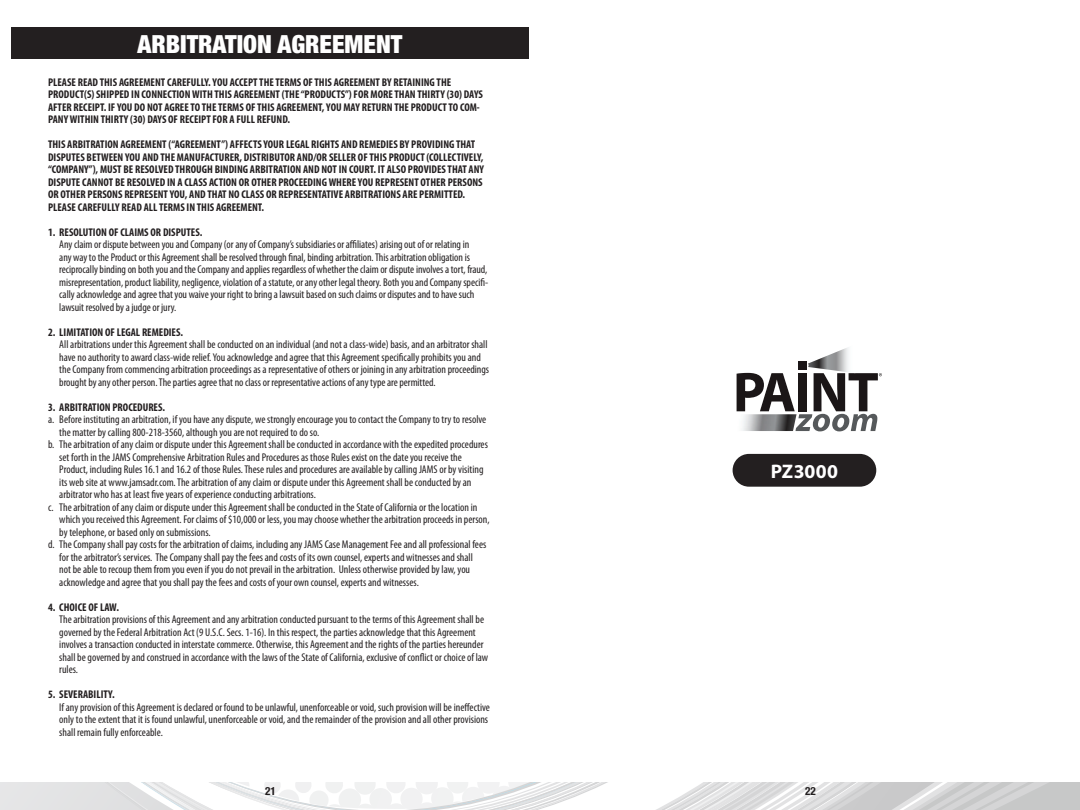
<style>
.page{position:relative;width:1080px;height:810px;background:#fff}
.page>*{position:absolute;margin:0;border:0;box-sizing:border-box;transform-origin:0 0}
.t1{font:900 condensed 25px "Helvetica Neue";color:#fff}
.t2{font:700 19.62px "Myriad Pro";letter-spacing:.02em;color:#fff}
.t3{font:condensed 11.25px/12.5px "Myriad Pro";color:#231f20}
.t4{font:700 condensed 11.25px/12.5px "Myriad Pro";color:#231f20}
.t5{font:700 condensed 11.25px "Helvetica Neue";color:#231f20}
</style>
<div class="page">
<svg style="left:0;top:783px;width:1080px;height:27px"></svg>
<div style="left:11px;top:28px;width:518px;height:31px;background:#231f20"></div>
<img style="left:814px;top:347px;width:35px;height:14px">
<svg style="left:736px;top:361px;width:146px;height:71px"></svg>
<div style="left:733px;top:454px;width:143px;height:33px;background:#231f20;border-radius:16px"></div>
<h1 class="t1" style="left:138px;top:29px;width:266px">ARBITRATION AGREEMENT</h1>
<p class="t4" style="left:48px;top:76px;width:436px">PLEASE READ THIS AGREEMENT CAREFULLY. YOU ACCEPT THE TERMS OF THIS AGREEMENT BY RETAINING THE PRODUCT(S) SHIPPED IN CONNECTION WITH THIS AGREEMENT (THE “PRODUCTS”) FOR MORE THAN THIRTY (30) DAYS AFTER RECEIPT. IF YOU DO NOT AGREE TO THE TERMS OF THIS AGREEMENT, YOU MAY RETURN THE PRODUCT TO COM-PANY WITHIN THIRTY (30) DAYS OF RECEIPT FOR A FULL REFUND.</p>
<p class="t4" style="left:48px;top:138px;width:438px">THIS ARBITRATION AGREEMENT (“AGREEMENT”) AFFECTS YOUR LEGAL RIGHTS AND REMEDIES BY PROVIDING THAT DISPUTES BETWEEN YOU AND THE MANUFACTURER, DISTRIBUTOR AND/OR SELLER OF THIS PRODUCT (COLLECTIVELY, “COMPANY”), MUST BE RESOLVED THROUGH BINDING ARBITRATION AND NOT IN COURT. IT ALSO PROVIDES THAT ANY DISPUTE CANNOT BE RESOLVED IN A CLASS ACTION OR OTHER PROCEEDING WHERE YOU REPRESENT OTHER PERSONS OR OTHER PERSONS REPRESENT YOU, AND THAT NO CLASS OR REPRESENTATIVE ARBITRATIONS ARE PERMITTED.<br>PLEASE CAREFULLY READ ALL TERMS IN THIS AGREEMENT.</p>
<p class="t4" style="left:48px;top:226px;width:156px">1. RESOLUTION OF CLAIMS OR DISPUTES.</p>
<p class="t3" style="left:59px;top:239px;width:430px">Any claim or dispute between you and Company (or any of Company’s subsidiaries or affiliates) arising out of or relating in<br>any way to the Product or this Agreement shall be resolved through final, binding arbitration. This arbitration obligation is reciprocally binding on both you and the Company and applies regardless of whether the claim or dispute involves a tort, fraud, misrepresentation, product liability, negligence, violation of a statute, or any other legal theory. Both you and Company specifi&shy;cally acknowledge and agree that you waive your right to bring a lawsuit based on such claims or disputes and to have such lawsuit resolved by a judge or jury.</p>
<p class="t4" style="left:48px;top:326px;width:137px">2. LIMITATION OF LEGAL REMEDIES.</p>
<p class="t3" style="left:59px;top:339px;width:431px">All arbitrations under this Agreement shall be conducted on an individual (and not a class-wide) basis, and an arbitrator shall have no authority to award class-wide relief. You acknowledge and agree that this Agreement specifically prohibits you and the Company from commencing arbitration proceedings as a representative of others or joining in any arbitration proceedings brought by any other person. The parties agree that no class or representative actions of any type are permitted.</p>
<p class="t4" style="left:48px;top:401px;width:119px">3. ARBITRATION PROCEDURES.</p>
<p class="t3" style="left:48px;top:414px;width:440px">a. Before instituting an arbitration, if you have any dispute, we strongly encourage you to contact the Company to try to resolve</p>
<p class="t3" style="left:59px;top:426px;width:261px">the matter by calling 800-218-3560, although you are not required to do so.</p>
<p class="t3" style="left:48px;top:439px;width:441px">b. The arbitration of any claim or dispute under this Agreement shall be conducted in accordance with the expedited procedures</p>
<p class="t3" style="left:59px;top:451px;width:404px">set forth in the JAMS Comprehensive Arbitration Rules and Procedures as those Rules exist on the date you receive the</p>
<p class="t3" style="left:59px;top:464px;width:426px">Product, including Rules 16.1 and 16.2 of those Rules. These rules and procedures are available by calling JAMS or by visiting</p>
<p class="t3" style="left:59px;top:476px;width:414px">its web site at www.jamsadr.com. The arbitration of any claim or dispute under this Agreement shall be conducted by an</p>
<p class="t3" style="left:59px;top:489px;width:258px">arbitrator who has at least five years of experience conducting arbitrations.</p>
<p class="t3" style="left:48px;top:501px;width:431px">c. The arbitration of any claim or dispute under this Agreement shall be conducted in the State of California or the location in</p>
<p class="t3" style="left:59px;top:514px;width:432px">which you received this Agreement. For claims of $10,000 or less, you may choose whether the arbitration proceeds in person,</p>
<p class="t3" style="left:59px;top:526px;width:153px">by telephone, or based only on submissions.</p>
<p class="t3" style="left:48px;top:539px;width:440px">d. The Company shall pay costs for the arbitration of claims, including any JAMS Case Management Fee and all professional fees</p>
<p class="t3" style="left:59px;top:551px;width:415px">for the arbitrator’s services. The Company shall pay the fees and costs of its own counsel, experts and witnesses and shall</p>
<p class="t3" style="left:59px;top:564px;width:412px">not be able to recoup them from you even if you do not prevail in the arbitration. Unless otherwise provided by law, you</p>
<p class="t3" style="left:59px;top:576px;width:361px">acknowledge and agree that you shall pay the fees and costs of your own counsel, experts and witnesses.</p>
<p class="t4" style="left:48px;top:601px;width:73px">4. CHOICE OF LAW.</p>
<p class="t3" style="left:59px;top:614px;width:431px">The arbitration provisions of this Agreement and any arbitration conducted pursuant to the terms of this Agreement shall be governed by the Federal Arbitration Act (9 U.S.C. Secs. 1-16). In this respect, the parties acknowledge that this Agreement involves a transaction conducted in interstate commerce. Otherwise, this Agreement and the rights of the parties hereunder shall be governed by and construed in accordance with the laws of the State of California, exclusive of conflict or choice of law rules.</p>
<p class="t4" style="left:48px;top:688px;width:68px">5. SEVERABILITY.</p>
<p class="t3" style="left:59px;top:701px;width:432px">If any provision of this Agreement is declared or found to be unlawful, unenforceable or void, such provision will be ineffective only to the extent that it is found unlawful, unenforceable or void, and the remainder of the provision and all other provisions shall remain fully enforceable.</p>
<h2 class="t2" style="left:771px;top:458px;width:69px">PZ3000</h2>
<p class="t5" style="left:265px;top:784px;width:12px">21</p>
<p class="t5" style="left:805px;top:784px;width:12px">22</p>
</div>
